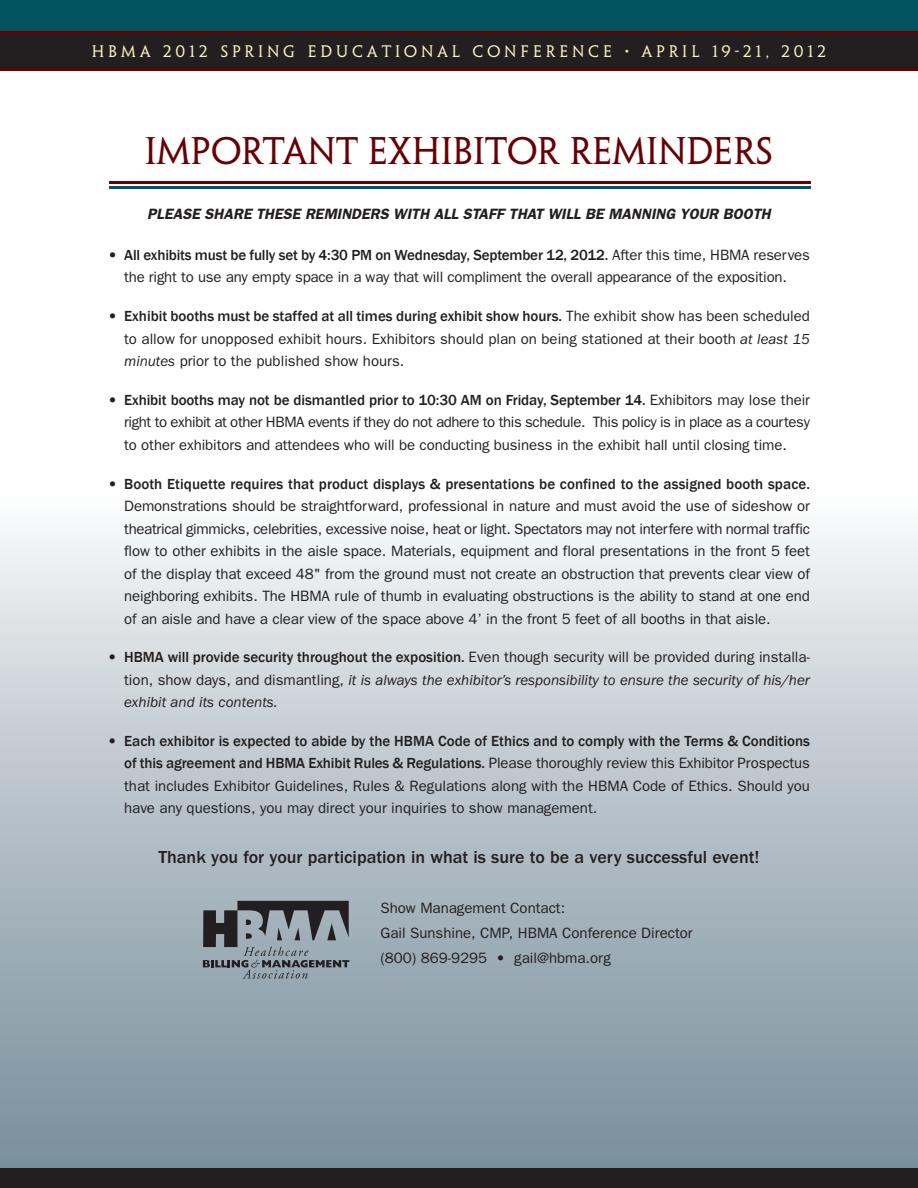
<style>
.page{position:relative;width:918px;height:1188px;background:#fff}
.page>*{position:absolute;margin:0;border:0;box-sizing:border-box;transform-origin:0 0}
.t1{font:34.5px "Penumbra Serif Std";color:#670004}
.t2{font:500 18px "Franklin Gothic";color:#231f20}
.t3{font:15px/22.5px "Franklin Gothic";letter-spacing:-.005em;color:#231f20;text-align:justify}
.t4{font:italic 15px/22.5px "Franklin Gothic";color:#231f20;text-align:justify}
.t5{font:italic 600 15px "Franklin Gothic";color:#231f20}
.t6{font:15px "Penumbra Serif Std";letter-spacing:.26em;color:#fbf2be}
.s1{font-weight:500}
.s2{font-style:italic}
.s3{font-style:normal}
.s4{font-weight:500;font-style:normal}
</style>
<div class="page">
<div style="left:0;top:498px;width:918px;height:675px;background:linear-gradient(to bottom,#f7f7f8,#738b98)"></div>
<div style="left:0;top:0;width:918px;height:53px;background:#015360"></div>
<svg style="left:0;top:31px;width:918px;height:40px;background:#5d0408"></svg>
<div style="left:0;top:34px;width:918px;height:33px;background:#231f20"></div>
<div style="left:0;top:1168px;width:918px;height:20px;background:#231f20"></div>
<svg style="left:203px;top:901px;width:146px;height:78px;background:#747e84"></svg>
<hr style="left:109px;top:182px;width:702px;height:2px;background:#670004">
<hr style="left:109px;top:187px;width:702px;height:2px;background:#015360">
<p class="t6" style="left:92px;top:43px;width:736px">HBMA 2012 SPRING EDUCATIONAL CONFERENCE • APRIL 19-21, 2012</p>
<h1 class="t1" style="left:145px;top:132px;width:630px">IMPORTANT EXHIBITOR REMINDERS</h1>
<p class="t5" style="left:147px;top:205px;width:625px">PLEASE SHARE THESE REMINDERS WITH ALL STAFF THAT WILL BE MANNING YOUR BOOTH</p>
<p class="t3" style="left:108px;top:244px;width:704px;text-align:center">• <span class="s1">All exhibits must be fully set by 4:30 PM on Wednesday, September 12, 2012.</span> After this time, HBMA reserves the right to use any empty space in a way that will compliment the overall appearance of the exposition.</p>
<p class="t3" style="left:124px;top:305px;width:687px;text-indent:-16px">• <span class="s1">Exhibit booths must be staffed at all times during exhibit show hours.</span> The exhibit show has been scheduled to allow for unopposed exhibit hours. Exhibitors should plan on being stationed at their booth <span class="s2">at least 15 minutes</span> prior to the published show hours.</p>
<p class="t3" style="left:124px;top:388px;width:687px;text-indent:-16px">• <span class="s1">Exhibit booths may not be dismantled prior to 10:30 AM on Friday, September 14.</span> Exhibitors may lose their right to exhibit at other HBMA events if they do not adhere to this schedule. This policy is in place as a courtesy to other exhibitors and attendees who will be conducting business in the exhibit hall until closing time.</p>
<p class="t3" style="left:124px;top:472px;width:687px;text-indent:-16px">• <span class="s1">Booth Etiquette requires that product displays &amp; presentations be confined to the assigned booth space.<br></span>Demonstrations should be straightforward, professional in nature and must avoid the use of sideshow or theatrical gimmicks, celebrities, excessive noise, heat or light. Spectators may not interfere with normal traffic flow to other exhibits in the aisle space. Materials, equipment and floral presentations in the front 5 feet of the display that exceed 48" from the ground must not create an obstruction that prevents clear view of neighboring exhibits. The HBMA rule of thumb in evaluating obstructions is the ability to stand at one end of an aisle and have a clear view of the space above 4’ in the front 5 feet of all booths in that aisle.</p>
<p class="t4" style="left:124px;top:647px;width:687px;text-indent:-16px"><span class="s3">•</span> <span class="s4">HBMA will provide security throughout the exposition.</span> <span class="s3">Even though security will be provided during installa&shy;tion, show days, and dismantling,</span> it is always the exhibitor’s responsibility to ensure the security of his/her exhibit and its contents.</p>
<p class="t3" style="left:124px;top:730px;width:687px;text-indent:-16px">• <span class="s1">Each exhibitor is expected to abide by the HBMA Code of Ethics and to comply with the Terms &amp; Conditions of this agreement and HBMA Exhibit Rules &amp; Regulations.</span> Please thoroughly review this Exhibitor Prospectus that includes Exhibitor Guidelines, Rules &amp; Regulations along with the HBMA Code of Ethics. Should you have any questions, you may direct your inquiries to show management.</p>
<p class="t2" style="left:158px;top:851px;width:603px">Thank you for your participation in what is sure to be a very successful event!</p>
<p class="t3" style="left:380px;top:895px;width:314px;line-height:24.9px;text-align:left">Show Management Contact:<br>Gail Sunshine, CMP, HBMA Conference Director (800) 869-9295 • gail@hbma.org</p>
</div>
